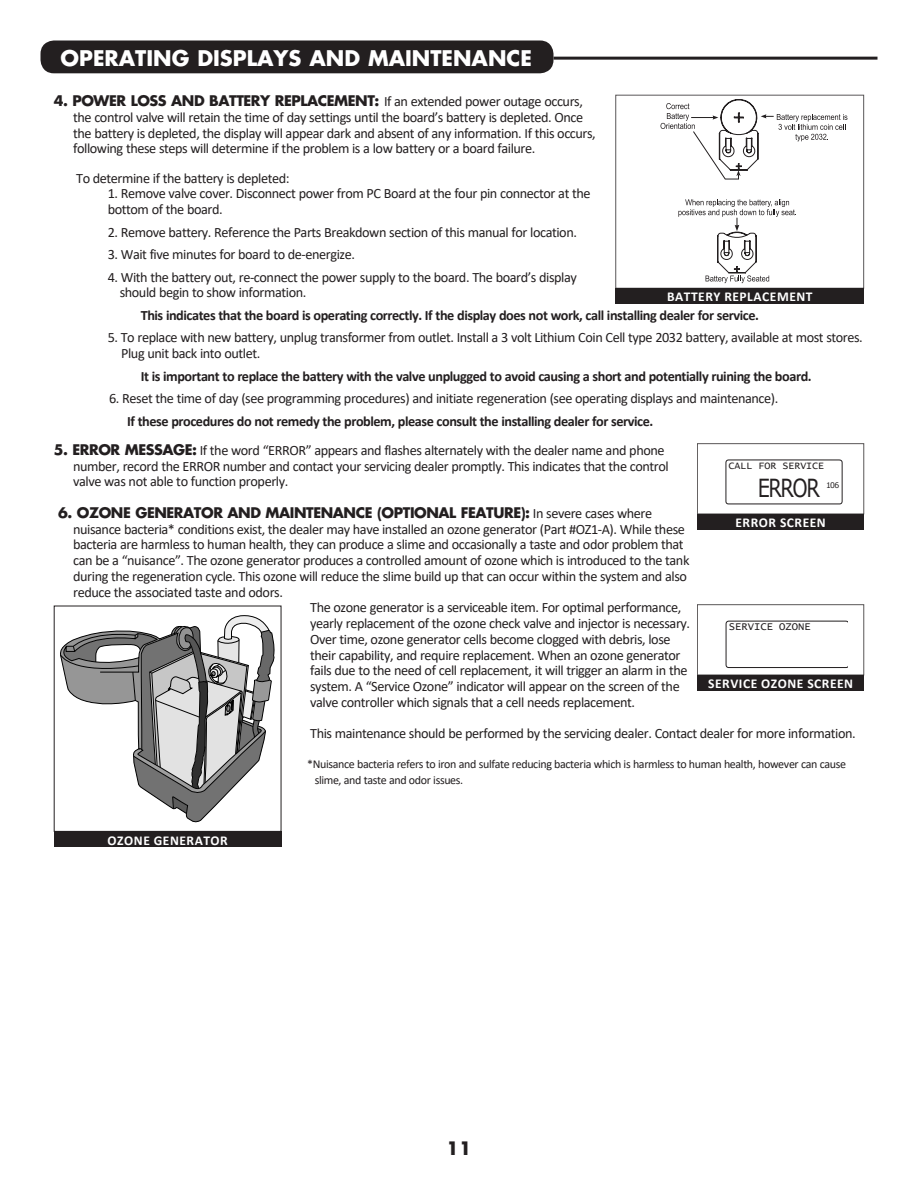
<style>
.page{position:relative;width:918px;height:1188px;background:#fff}
.page>*{position:absolute;margin:0;border:0;box-sizing:border-box;transform-origin:0 0}
.t1{font:24.9px "MS Reference Sans Serif";letter-spacing:-.075em;color:#231f20;scale:.78 1}
.t2{font:700 21px "Futura Std";color:#fff}
.t3{font:700 18px "Futura Std";color:#231f20}
.t4{font:14.25px/15.8px "Calibri";letter-spacing:-.03em;color:#231f20}
.t5{font:700 14.25px "Calibri";letter-spacing:-.03em;color:#231f20}
.t6{font:700 14.25px "Futura Std";letter-spacing:-.03em;color:#231f20}
.t7{font:700 13.5px "Calibri";letter-spacing:.04em;color:#fff}
.t8{font:12px/15.8px "Calibri";letter-spacing:-.03em;color:#231f20}
.t9{font:10.65px "Lucida Console";color:#231f20}
.t10{font:10.2px "Lucida Console";color:#231f20}
.t11{font:7.8px "MS Reference Sans Serif";color:#231f20}
.s1{font-family:"Calibri";font-weight:400}
.s2{font-family:"Futura Std";font-weight:700}
</style>
<div class="page">
<div style="left:40px;top:40px;width:514px;height:33px;background:#231f20;border-radius:14px"></div>
<hr style="left:554px;top:57px;width:324px;height:3px;background:#231f20">
<div style="left:616px;top:288px;width:248px;height:16px;background:#231f20"></div>
<svg style="left:678px;top:199px;width:118px;height:84px"></svg>
<svg style="left:661px;top:99px;width:186px;height:80px"></svg>
<div style="left:697px;top:514px;width:167px;height:16px;background:#231f20"></div>
<svg style="left:725px;top:459px;width:118px;height:46px"></svg>
<svg style="left:60px;top:615px;width:215px;height:208px"></svg>
<div style="left:54px;top:832px;width:228px;height:15px;background:#231f20"></div>
<div style="left:697px;top:675px;width:167px;height:16px;background:#231f20"></div>
<svg style="left:725px;top:620px;width:123px;height:48px"></svg>
<h2 class="t2" style="left:61px;top:44px;width:473px">OPERATING DISPLAYS AND MAINTENANCE</h2>
<p class="t6" style="left:54px;top:91px;width:531px">4. POWER LOSS AND BATTERY REPLACEMENT: <span class="s1">If an extended power outage occurs,</span></p>
<p class="t4" style="left:73px;top:109px;width:524px">the control valve will retain the time of day settings until the board’s battery is depleted. Once the battery is depleted, the display will appear dark and absent of any information. If this occurs, following these steps will determine if the problem is a low battery or a board failure.</p>
<p class="t4" style="left:76px;top:170px;width:215px">To determine if the battery is depleted:</p>
<p class="t4" style="left:108px;top:186px;width:484px">1. Remove valve cover. Disconnect power from PC Board at the four pin connector at the bottom of the board.</p>
<p class="t4" style="left:108px;top:224px;width:471px">2. Remove battery. Reference the Parts Breakdown section of this manual for location.</p>
<p class="t4" style="left:108px;top:246px;width:249px">3. Wait five minutes for board to de-energize.</p>
<p class="t4" style="left:120px;top:269px;width:459px;text-indent:-12px">4. With the battery out, re-connect the power supply to the board. The board’s display should begin to show information.</p>
<p class="t5" style="left:141px;top:305px;width:620px">This indicates that the board is operating correctly. If the display does not work, call installing dealer for service.</p>
<p class="t4" style="left:121px;top:330px;width:743px;text-indent:-13px">5. To replace with new battery, unplug transformer from outlet. Install a 3 volt Lithium Coin Cell type 2032 battery, available at most stores.<br>Plug unit back into outlet.</p>
<p class="t5" style="left:141px;top:366px;width:673px">It is important to replace the battery with the valve unplugged to avoid causing a short and potentially ruining the board.</p>
<p class="t4" style="left:109px;top:390px;width:671px">6. Reset the time of day (see programming procedures) and initiate regeneration (see operating displays and maintenance).</p>
<p class="t5" style="left:127px;top:411px;width:528px">If these procedures do not remedy the problem, please consult the installing dealer for service.</p>
<p class="t4" style="left:73px;top:442px;width:597px;text-indent:-19px"><span class="s2">5. ERROR MESSAGE:</span> If the word “ERROR” appears and flashes alternately with the dealer name and phone number, record the ERROR number and contact your servicing dealer promptly. This indicates that the control valve was not able to function properly.</p>
<p class="t6" style="left:58px;top:503px;width:596px">6. OZONE GENERATOR AND MAINTENANCE (OPTIONAL FEATURE): <span class="s1">In severe cases where</span></p>
<p class="t4" style="left:73px;top:521px;width:613px">nuisance bacteria* conditions exist, the dealer may have installed an ozone generator (Part #OZ1-A). While these</p>
<p class="t4" style="left:73px;top:537px;width:612px">bacteria are harmless to human health, they can produce a slime and occasionally a taste and odor problem that</p>
<p class="t4" style="left:73px;top:552px;width:618px">can be a “nuisance”. The ozone generator produces a controlled amount of ozone which is introduced to the tank</p>
<p class="t4" style="left:73px;top:568px;width:615px">during the regeneration cycle. This ozone will reduce the slime build up that can occur within the system and also</p>
<p class="t4" style="left:73px;top:584px;width:211px">reduce the associated taste and odors.</p>
<p class="t4" style="left:310px;top:600px;width:373px">The ozone generator is a serviceable item. For optimal performance,</p>
<p class="t4" style="left:310px;top:615px;width:381px">yearly replacement of the ozone check valve and injector is necessary.</p>
<p class="t4" style="left:310px;top:631px;width:362px">Over time, ozone generator cells become clogged with debris, lose</p>
<p class="t4" style="left:310px;top:647px;width:372px">their capability, and require replacement. When an ozone generator</p>
<p class="t4" style="left:310px;top:662px;width:379px">fails due to the need of cell replacement, it will trigger an alarm in the</p>
<p class="t4" style="left:310px;top:678px;width:371px">system. A “Service Ozone” indicator will appear on the screen of the</p>
<p class="t4" style="left:310px;top:694px;width:326px">valve controller which signals that a cell needs replacement.</p>
<p class="t4" style="left:310px;top:725px;width:547px">This maintenance should be performed by the servicing dealer. Contact dealer for more information.</p>
<p class="t8" style="left:315px;top:756px;width:533px;text-indent:-8px">*Nuisance bacteria refers to iron and sulfate reducing bacteria which is harmless to human health, however can cause slime, and taste and odor issues.</p>
<p class="t7" style="left:667px;top:287px;width:147px">BATTERY REPLACEMENT</p>
<p class="t10" style="left:729px;top:461px;width:97px">CALL FOR SERVICE</p>
<h1 class="t1" style="left:758px;top:472px;width:81px">ERROR</h1>
<p class="t11" style="left:826px;top:481px;width:15px">106</p>
<p class="t7" style="left:736px;top:513px;width:92px">ERROR SCREEN</p>
<p class="t9" style="left:729px;top:622px;width:84px">SERVICE OZONE</p>
<p class="t7" style="left:708px;top:674px;width:146px">SERVICE OZONE SCREEN</p>
<p class="t7" style="left:108px;top:831px;width:122px">OZONE GENERATOR</p>
<p class="t3" style="left:447px;top:1137px;width:26px">11</p>
</div>
